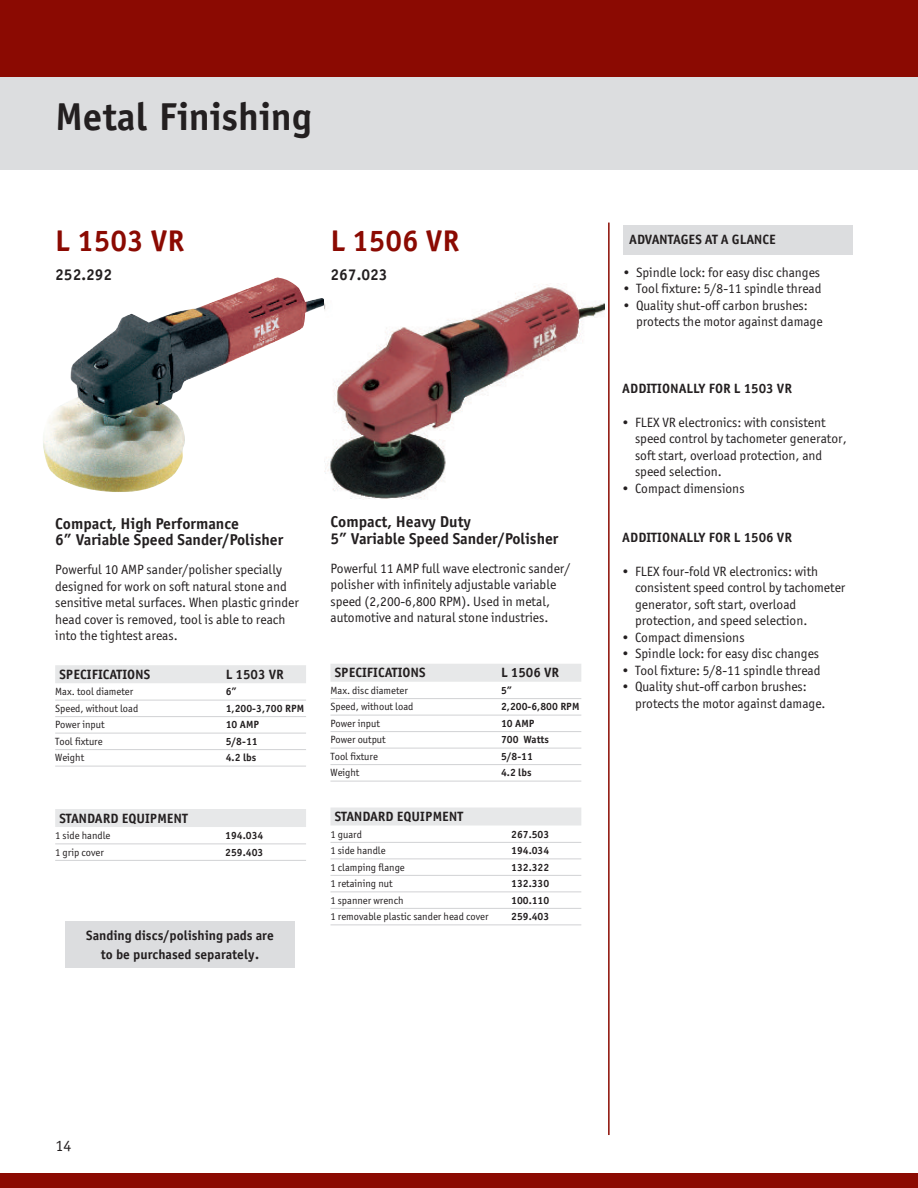
<style>
.page{position:relative;width:918px;height:1188px;background:#fff}
.page>*{position:absolute;margin:0;border:0;box-sizing:border-box;transform-origin:0 0}
.t1{font:700 39px "Officina Sans CTT";color:#231f20}
.t2{font:700 30px "Officina Sans CTT";color:#8b0a02}
.t3{font:700 15.75px/16.5px "Officina Sans CTT";color:#231f20}
.t4{font:15.75px "Officina Sans ITC Pro";color:#231f20}
.t5{font:13.5px/16.5px "Officina Sans ITC Pro";color:#231f20}
.t6{font:700 13.5px/18.9px "Officina Sans CTT";color:#231f20;text-align:center}
.t7{font:10.5px "Officina Sans ITC Pro";color:#231f20}
.t8{font:700 10.5px "Officina Sans CTT";color:#231f20}
</style>
<div class="page">
<div style="left:0;top:77px;width:918px;height:93px;background:#dcdddf"></div>
<div style="left:0;top:0;width:918px;height:77px;background:#8b0a02"></div>
<div style="left:0;top:1174px;width:918px;height:14px;background:#8b0a02"></div>
<img style="left:43px;top:278px;width:282px;height:214px">
<div style="left:55px;top:665px;width:251px;height:18px;background:#e7e8e9"></div>
<hr style="left:55px;top:700px;width:251px;height:1px;background:#d1d2d4">
<hr style="left:55px;top:716px;width:251px;height:1px;background:#d1d2d4">
<hr style="left:55px;top:733px;width:251px;height:1px;background:#d1d2d4">
<hr style="left:55px;top:749px;width:251px;height:1px;background:#d1d2d4">
<hr style="left:55px;top:766px;width:251px;height:1px;background:#d1d2d4">
<div style="left:55px;top:809px;width:251px;height:18px;background:#e7e8e9"></div>
<hr style="left:55px;top:844px;width:251px;height:1px;background:#d1d2d4">
<hr style="left:55px;top:860px;width:251px;height:1px;background:#d1d2d4">
<div style="left:623px;top:225px;width:230px;height:30px;background:#dcdddf"></div>
<div style="left:65px;top:922px;width:230px;height:46px;background:#dcdddf"></div>
<hr style="left:608px;top:223px;width:2px;height:912px;background:#8b0a02">
<img style="left:325px;top:284px;width:280px;height:215px">
<div style="left:330px;top:664px;width:251px;height:18px;background:#e7e8e9"></div>
<hr style="left:330px;top:698px;width:251px;height:1px;background:#d1d2d4">
<hr style="left:330px;top:715px;width:251px;height:1px;background:#d1d2d4">
<hr style="left:330px;top:731px;width:251px;height:1px;background:#d1d2d4">
<hr style="left:330px;top:748px;width:251px;height:1px;background:#d1d2d4">
<hr style="left:330px;top:764px;width:251px;height:1px;background:#d1d2d4">
<hr style="left:330px;top:781px;width:251px;height:1px;background:#d1d2d4">
<div style="left:330px;top:808px;width:251px;height:18px;background:#e7e8e9"></div>
<hr style="left:330px;top:842px;width:251px;height:1px;background:#d1d2d4">
<hr style="left:330px;top:859px;width:251px;height:1px;background:#d1d2d4">
<hr style="left:330px;top:875px;width:251px;height:1px;background:#d1d2d4">
<hr style="left:330px;top:892px;width:251px;height:1px;background:#d1d2d4">
<hr style="left:330px;top:908px;width:251px;height:1px;background:#d1d2d4">
<hr style="left:330px;top:925px;width:251px;height:1px;background:#d1d2d4">
<h1 class="t1" style="left:56px;top:95px;width:258px">Metal Finishing</h1>
<h2 class="t2" style="left:55px;top:224px;width:131px">L 1503 VR</h2>
<p class="t3" style="left:55px;top:267px;width:59px">252.292</p>
<h2 class="t2" style="left:330px;top:224px;width:131px">L 1506 VR</h2>
<p class="t3" style="left:330px;top:267px;width:59px">267.023</p>
<p class="t3" style="left:55px;top:515px;width:230px">Compact, High Performance<br>6” Variable Speed Sander/Polisher</p>
<p class="t5" style="left:55px;top:563px;width:245px">Powerful 10 AMP sander/polisher specially designed for work on soft natural stone and sensitive metal surfaces. When plastic grinder head cover is removed, tool is able to reach into the tightest areas.</p>
<p class="t6" style="left:59px;top:665px;width:93px">SPECIFICATIONS</p>
<p class="t6" style="left:226px;top:665px;width:60px">L 1503 VR</p>
<p class="t7" style="left:55px;top:688px;width:80px">Max. tool diameter</p>
<p class="t8" style="left:226px;top:686px;width:13px">6”</p>
<p class="t7" style="left:55px;top:704px;width:85px">Speed, without load</p>
<p class="t8" style="left:226px;top:702px;width:80px">1,200-3,700 RPM</p>
<p class="t7" style="left:55px;top:721px;width:51px">Power input</p>
<p class="t8" style="left:226px;top:719px;width:35px">10 AMP</p>
<p class="t7" style="left:55px;top:737px;width:49px">Tool fixture</p>
<p class="t8" style="left:226px;top:735px;width:33px">5/8-11</p>
<p class="t7" style="left:55px;top:754px;width:30px">Weight</p>
<p class="t8" style="left:226px;top:752px;width:32px">4.2 lbs</p>
<p class="t6" style="left:59px;top:809px;width:130px">STANDARD EQUIPMENT</p>
<p class="t7" style="left:55px;top:832px;width:57px">1 side handle</p>
<p class="t8" style="left:225px;top:830px;width:40px">194.034</p>
<p class="t7" style="left:55px;top:848px;width:50px">1 grip cover</p>
<p class="t8" style="left:225px;top:846px;width:40px">259.403</p>
<p class="t6" style="left:86px;top:926px;width:189px">Sanding discs/polishing pads are to be purchased separately.</p>
<p class="t3" style="left:330px;top:514px;width:230px">Compact, Heavy Duty<br>5” Variable Speed Sander/Polisher</p>
<p class="t5" style="left:330px;top:561px;width:241px">Powerful 11 AMP full wave electronic sander/ polisher with infinitely adjustable variable speed (2,200-6,800 RPM). Used in metal, automotive and natural stone industries.</p>
<p class="t6" style="left:335px;top:664px;width:93px">SPECIFICATIONS</p>
<p class="t6" style="left:501px;top:664px;width:60px">L 1506 VR</p>
<p class="t7" style="left:330px;top:686px;width:79px">Max. disc diameter</p>
<p class="t8" style="left:501px;top:684px;width:13px">5”</p>
<p class="t7" style="left:330px;top:703px;width:85px">Speed, without load</p>
<p class="t8" style="left:501px;top:701px;width:80px">2,200-6,800 RPM</p>
<p class="t7" style="left:330px;top:719px;width:51px">Power input</p>
<p class="t8" style="left:501px;top:717px;width:35px">10 AMP</p>
<p class="t7" style="left:330px;top:736px;width:57px">Power output</p>
<p class="t8" style="left:501px;top:734px;width:49px">700 Watts</p>
<p class="t7" style="left:330px;top:752px;width:49px">Tool fixture</p>
<p class="t8" style="left:501px;top:750px;width:33px">5/8-11</p>
<p class="t7" style="left:330px;top:769px;width:30px">Weight</p>
<p class="t8" style="left:501px;top:767px;width:32px">4.2 lbs</p>
<p class="t6" style="left:335px;top:807px;width:130px">STANDARD EQUIPMENT</p>
<p class="t7" style="left:330px;top:830px;width:33px">1 guard</p>
<p class="t8" style="left:511px;top:828px;width:40px">267.503</p>
<p class="t7" style="left:330px;top:847px;width:57px">1 side handle</p>
<p class="t8" style="left:511px;top:845px;width:40px">194.034</p>
<p class="t7" style="left:330px;top:863px;width:76px">1 clamping flange</p>
<p class="t8" style="left:511px;top:861px;width:40px">132.322</p>
<p class="t7" style="left:330px;top:880px;width:64px">1 retaining nut</p>
<p class="t8" style="left:511px;top:878px;width:40px">132.330</p>
<p class="t7" style="left:330px;top:896px;width:74px">1 spanner wrench</p>
<p class="t8" style="left:511px;top:894px;width:40px">100.110</p>
<p class="t7" style="left:330px;top:913px;width:160px">1 removable plastic sander head cover</p>
<p class="t8" style="left:511px;top:911px;width:40px">259.403</p>
<p class="t6" style="left:629px;top:230px;width:148px">ADVANTAGES AT A GLANCE</p>
<p class="t5" style="left:623px;top:265px;width:198px">• Spindle lock: for easy disc changes</p>
<p class="t5" style="left:623px;top:281px;width:200px">• Tool fixture: 5/8-11 spindle thread</p>
<p class="t5" style="left:636px;top:298px;width:188px;text-indent:-13px">• Quality shut-off carbon brushes: protects the motor against damage</p>
<p class="t6" style="left:622px;top:379px;width:171px">ADDITIONALLY FOR L 1503 VR</p>
<p class="t5" style="left:635px;top:415px;width:213px;text-indent:-13px">• FLEX VR electronics: with consistent speed control by tachometer generator, soft start, overload protection, and speed selection.</p>
<p class="t5" style="left:622px;top:481px;width:124px">• Compact dimensions</p>
<p class="t6" style="left:622px;top:528px;width:171px">ADDITIONALLY FOR L 1506 VR</p>
<p class="t5" style="left:635px;top:564px;width:212px;text-indent:-13px">• FLEX four-fold VR electronics: with consistent speed control by tachometer generator, soft start, overload protection, and speed selection.</p>
<p class="t5" style="left:622px;top:630px;width:124px">• Compact dimensions</p>
<p class="t5" style="left:622px;top:647px;width:198px">• Spindle lock: for easy disc changes</p>
<p class="t5" style="left:622px;top:663px;width:200px">• Tool fixture: 5/8-11 spindle thread</p>
<p class="t5" style="left:635px;top:680px;width:192px;text-indent:-13px">• Quality shut-off carbon brushes: protects the motor against damage.</p>
<p class="t4" style="left:56px;top:1140px;width:17px">14</p>
</div>
